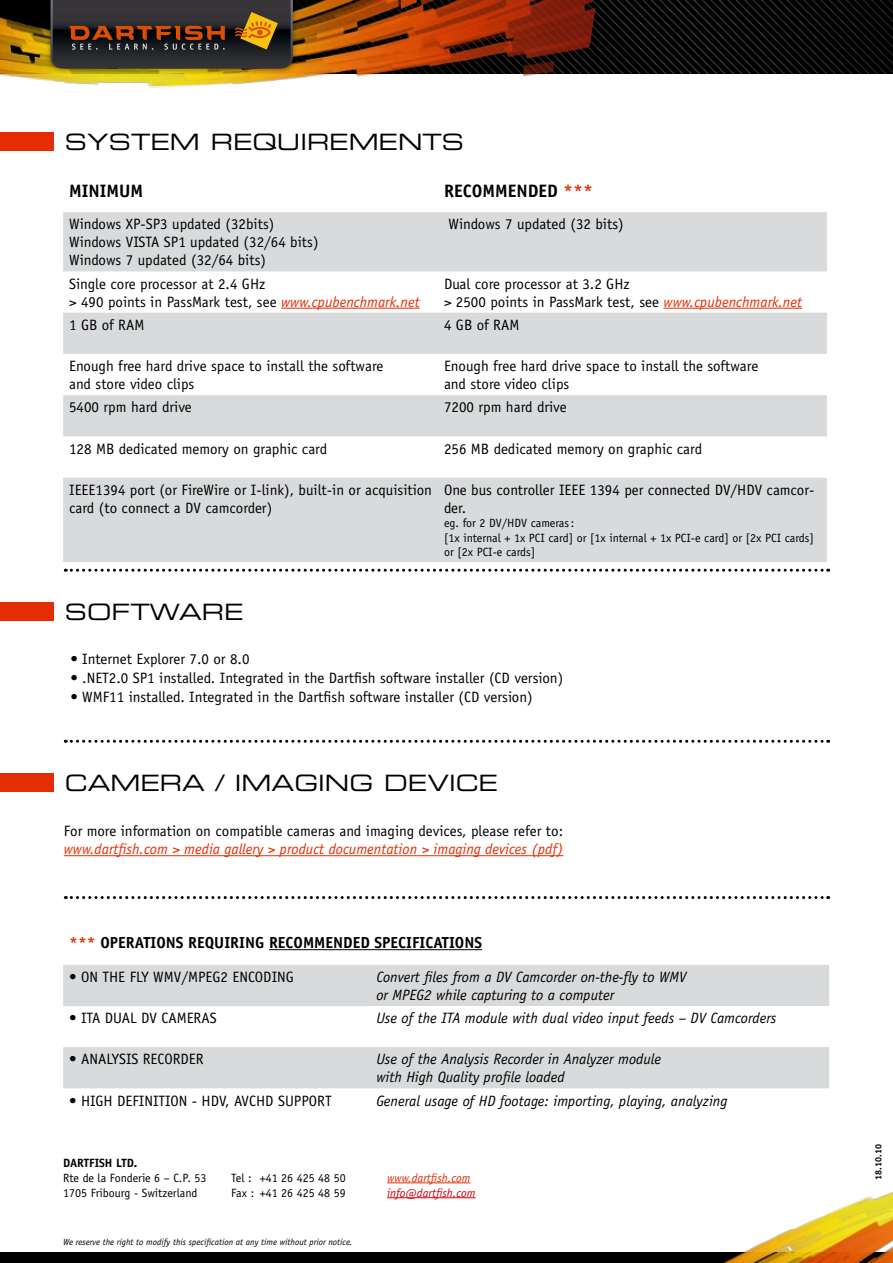
<style>
.page{position:relative;width:893px;height:1263px;background:#fff}
.page>*{position:absolute;margin:0;border:0;box-sizing:border-box;transform-origin:0 0}
.t1{font:22.5px "Eurostile Extended Two";color:#000}
.t2{font:700 18px "Officina Sans";color:#000}
.t3{font:700 15.9px "Officina Sans";color:#000}
.t4{font:15px/18px "Officina Sans";color:#000}
.t5{font:italic 15px/18px "Officina Sans";color:#000}
.t6{font:italic 15px "Officina Sans";color:#e42d03}
.t7{font:12px/14.4px "Officina Sans";color:#000}
.t8{font:italic 12px "Officina Sans";color:#d1010e}
.t9{font:italic 12px "Officina Sans";color:#e42d03}
.t10{font:700 12px "Officina Sans";color:#000}
.t11{font:italic 9px "Officina Sans";color:#000}
.t12{font:700 9px "Officina Sans";color:#000}
.s1{color:#e42d03}
.s2{font-style:italic;color:#e42d03}
</style>
<div class="page">
<hr style="left:64px;top:855px;width:500px;height:1px;background:#e42d03">
<svg style="left:65px;top:740px;width:764px;height:3px"></svg>
<svg style="left:65px;top:569px;width:764px;height:3px"></svg>
<svg style="left:65px;top:896px;width:764px;height:3px"></svg>
<svg style="left:63px;top:212px;width:764px;height:350px;fill:#d8dadc"></svg>
<hr style="left:281px;top:308px;width:139px;height:1px;background:#e42d03">
<hr style="left:663px;top:308px;width:139px;height:1px;background:#e42d03">
<svg style="left:63px;top:965px;width:766px;height:123px;fill:#d8dadc"></svg>
<div style="left:370px;top:1006px;width:459px;height:41px;background:#fff"></div>
<hr style="left:269px;top:949px;width:213px;height:1px;background:#000">
<div style="left:0;top:132px;width:53px;height:19px;background:#e42d03"></div>
<div style="left:0;top:602px;width:53px;height:19px;background:#e42d03"></div>
<div style="left:0;top:773px;width:53px;height:19px;background:#e42d03"></div>
<hr style="left:387px;top:1182px;width:83px;height:1px;background:#e42d03">
<hr style="left:387px;top:1197px;width:89px;height:1px;background:#d1010e">
<div style="left:0;top:1252px;width:893px;height:11px;background:#000"></div>
<img style="left:660px;top:0;width:233px;height:73px">
<img style="left:0;top:0;width:660px;height:88px">
<img style="left:723px;top:1192px;width:170px;height:71px">
<img style="left:44px;top:0;width:256px;height:77px">
<svg style="left:51px;top:0;width:242px;height:68px;background:#403329"></svg>
<h1 class="t1" style="left:65px;top:127px;width:397px">SYSTEM REQUIR EMENTS</h1>
<p class="t2" style="left:69px;top:180px;width:73px">MINIMUM</p>
<p class="t2" style="left:444px;top:180px;width:151px">RECOMMENDED <span class="s1">***</span></p>
<p class="t4" style="left:69px;top:215px;width:251px">Windows XP-SP3 updated (32bits)<br>Windows VISTA SP1 updated (32/64 bits)<br>Windows 7 updated (32/64 bits)</p>
<p class="t4" style="left:448px;top:215px;width:177px">Windows 7 updated (32 bits)</p>
<p class="t4" style="left:69px;top:275px;width:352px">Single core processor at 2.4 GHz<br>&gt; 490 points in PassMark test, see <span class="s2">www.cpubenchmark.net</span></p>
<p class="t4" style="left:444px;top:275px;width:360px">Dual core processor at 3.2 GHz<br>&gt; 2500 points in PassMark test, see <span class="s2">www.cpubenchmark.net</span></p>
<p class="t4" style="left:69px;top:316px;width:77px">1 GB of RAM</p>
<p class="t4" style="left:444px;top:316px;width:77px">4 GB of RAM</p>
<p class="t4" style="left:69px;top:357px;width:316px">Enough free hard drive space to install the software and store video clips</p>
<p class="t4" style="left:444px;top:357px;width:316px">Enough free hard drive space to install the software and store video clips</p>
<p class="t4" style="left:69px;top:398px;width:124px">5400 rpm hard drive</p>
<p class="t4" style="left:444px;top:398px;width:124px">7200 rpm hard drive</p>
<p class="t4" style="left:69px;top:440px;width:260px">128 MB dedicated memory on graphic card</p>
<p class="t4" style="left:444px;top:440px;width:260px">256 MB dedicated memory on graphic card</p>
<p class="t4" style="left:69px;top:481px;width:364px">IEEE1394 port (or FireWire or I-link), built-in or acquisition card (to connect a DV camcorder)</p>
<p class="t4" style="left:444px;top:481px;width:372px">One bus controller IEEE 1394 per connected DV/HDV camcor&shy;der.</p>
<p class="t7" style="left:444px;top:516px;width:371px">eg. for 2 DV/HDV cameras:<br>[1x internal + 1x PCI card] or [1x internal + 1x PCI-e card] or [2x PCI cards] or [2x PCI-e cards]</p>
<h1 class="t1" style="left:65px;top:596px;width:180px">SOFTWAR E</h1>
<p class="t4" style="left:70px;top:650px;width:181px">• Internet Explorer 7.0 or 8.0</p>
<p class="t4" style="left:70px;top:669px;width:494px">• .NET2.0 SP1 installed. Integrated in the Dartfish software installer (CD version)</p>
<p class="t4" style="left:70px;top:688px;width:464px">• WMF11 installed. Integrated in the Dartfish software installer (CD version)</p>
<h1 class="t1" style="left:65px;top:767px;width:434px">CAMERA / IMAGING DEVICE</h1>
<p class="t4" style="left:64px;top:821px;width:501px">For more information on compatible cameras and imaging devices, please refer to:</p>
<p class="t6" style="left:64px;top:840px;width:501px">www.dartfish.com &gt; media gallery &gt; product documentation &gt; imaging devices (pdf)</p>
<p class="t3" style="left:69px;top:933px;width:414px"><span class="s1">***</span> OPERATIONS REQUIRING RECOMM ENDED SPECIFICATIONS</p>
<p class="t4" style="left:69px;top:968px;width:226px">• ON THE FLY WMV/MPEG2 ENCODING</p>
<p class="t5" style="left:376px;top:968px;width:312px">Convert files from a DV Camcorder on-the-fly to WMV or MPEG2 while capturing to a computer</p>
<p class="t4" style="left:69px;top:1009px;width:149px">• ITA DUAL DV CAMERAS</p>
<p class="t5" style="left:376px;top:1009px;width:402px">Use of the ITA module with dual video input feeds – DV Camcorders</p>
<p class="t4" style="left:69px;top:1050px;width:136px">• ANALYSIS RECORDER</p>
<p class="t5" style="left:376px;top:1050px;width:286px">Use of the Analysis Recorder in Analyzer module with High Quality profile loaded</p>
<p class="t4" style="left:69px;top:1091px;width:264px">• HIGH DEFINITION - HDV, AVCHD SUPPORT</p>
<p class="t5" style="left:376px;top:1091px;width:352px">General usage of HD footage: importing, playing, analyzing</p>
<p class="t10" style="left:63px;top:1155px;width:76px">DARTFISH LTD.</p>
<p class="t7" style="left:63px;top:1170px;width:145px">Rte de la Fonderie 6 – C.P. 53</p>
<p class="t7" style="left:231px;top:1170px;width:116px">Tel : +41 26 425 48 50</p>
<p class="t9" style="left:387px;top:1170px;width:85px">www.dartfish.com</p>
<p class="t7" style="left:63px;top:1185px;width:136px">1705 Fribourg - Switzerland</p>
<p class="t7" style="left:231px;top:1185px;width:116px">Fax : +41 26 425 48 59</p>
<p class="t8" style="left:387px;top:1185px;width:90px">info@dartfish.com</p>
<p class="t11" style="left:63px;top:1236px;width:291px">We reserve the right to modify this specification at any time without prior notice.</p>
<p class="t12" style="left:873px;top:1179px;width:37px;rotate:-90deg">18.10.10</p>
</div>
